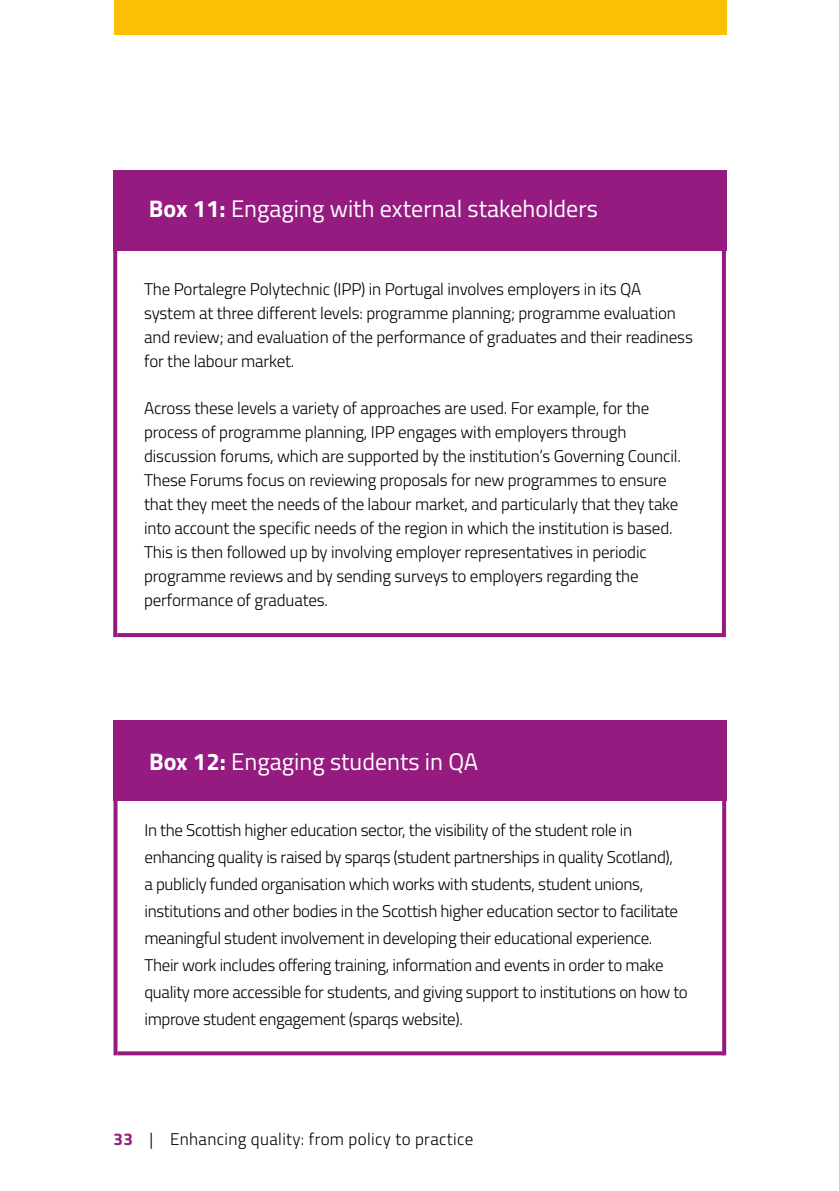
<style>
.page{position:relative;width:840px;height:1191px;background:#fff}
.page>*{position:absolute;margin:0;border:0;box-sizing:border-box;transform-origin:0 0}
.t1{font:24px "Titillium";color:#fff}
.t2{font:300 17px/24px "Titillium";letter-spacing:-.015em;color:#000}
.t3{font:300 17px "Titillium";letter-spacing:.02em;color:#000}
.s1{font-weight:700}
.s2{font-weight:700;color:#951c81}
</style>
<div class="page">
<hr style="left:839px;top:0;width:1px;height:1191px;background:#9d9d9c">
<div style="left:113px;top:170px;width:613px;height:80px;background:#951b81"></div>
<div style="left:113px;top:720px;width:613px;height:81px;background:#951b81"></div>
<svg style="left:113px;top:250px;width:4px;height:387px;fill:#951b81"></svg>
<svg style="left:113px;top:801px;width:4px;height:254px"></svg>
<svg style="left:721px;top:250px;width:4px;height:387px;fill:#951b81"></svg>
<svg style="left:722px;top:801px;width:3px;height:254px"></svg>
<svg style="left:117px;top:633px;width:606px;height:4px;fill:#951b81"></svg>
<svg style="left:117px;top:1051px;width:606px;height:4px;fill:#951b81"></svg>
<div style="left:113px;top:0;width:613px;height:34px;background:#fbc004"></div>
<h1 class="t1" style="left:149px;top:191px;width:450px"><span class="s1">Box 11:</span> Engaging with external stakeholders</h1>
<p class="t2" style="left:144px;top:276px;width:550px">The Portalegre Polytechnic (IPP) in Portugal involves employers in its QA system at three different levels: programme planning; programme evaluation and review; and evaluation of the performance of graduates and their readiness for the labour market.</p>
<p class="t2" style="left:144px;top:395px;width:538px">Across these levels a variety of approaches are used. For example, for the process of programme planning, IPP engages with employers through discussion forums, which are supported by the institution’s Governing Council.<br>These Forums focus on reviewing proposals for new programmes to ensure that they meet the needs of the labour market, and particularly that they take into account the specific needs of the region in which the institution is based.<br>This is then followed up by involving employer representatives in periodic programme reviews and by sending surveys to employers regarding the performance of graduates.</p>
<h1 class="t1" style="left:149px;top:744px;width:330px"><span class="s1">Box 12:</span> Engaging students in QA</h1>
<p class="t2" style="left:144px;top:815px;width:544px;line-height:27px">In the Scottish higher education sector, the visibility of the student role in enhancing quality is raised by sparqs (student partnerships in quality Scotland),<br>a publicly funded organisation which works with students, student unions, institutions and other bodies in the Scottish higher education sector to facilitate meaningful student involvement in developing their educational experience.<br>Their work includes offering training, information and events in order to make quality more accessible for students, and giving support to institutions on how to improve student engagement (sparqs website).</p>
<p class="t3" style="left:113px;top:1126px;width:361px"><span class="s2">33</span> | Enhancing quality: from policy to practice</p>
</div>
